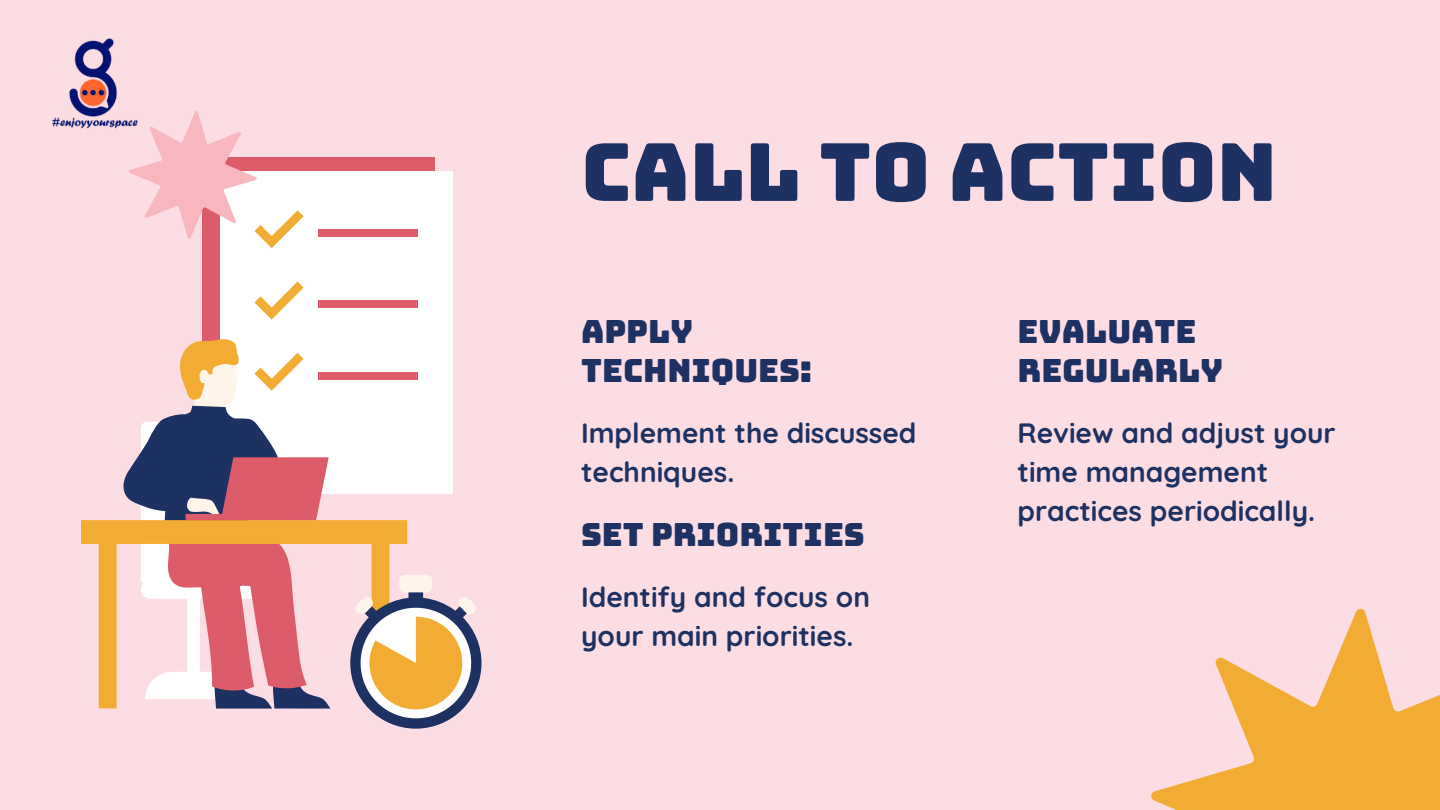
<style>
.page{position:relative;width:1440px;height:810px;background:#fcdde3}
.page>*{position:absolute;margin:0;border:0;box-sizing:border-box;transform-origin:0 0}
.t1{font:80px "Bungee";color:#1d3163}
.t2{font:32px/38.2px "Bungee";color:#1d3163}
.t3{font:700 28px/39px "Quicksand";color:#1d3163}
</style>
<div class="page">
<div style="left:202px;top:157px;width:233px;height:323px;background:#dc5c6a"></div>
<div style="left:220px;top:171px;width:232px;height:323px;background:#fff"></div>
<svg style="left:81px;top:520px;width:42px;height:188px"></svg>
<svg style="left:369px;top:597px;width:113px;height:132px"></svg>
<svg style="left:187px;top:210px;width:275px;height:499px"></svg>
<div style="left:318px;top:229px;width:100px;height:8px;background:#dc5c6a"></div>
<div style="left:318px;top:301px;width:100px;height:7px;background:#dc5c6a"></div>
<div style="left:318px;top:372px;width:100px;height:8px;background:#dc5c6a"></div>
<svg style="left:123px;top:348px;width:207px;height:361px"></svg>
<svg style="left:1151px;top:608px;width:289px;height:202px"></svg>
<svg style="left:129px;top:111px;width:128px;height:128px"></svg>
<img style="left:44px;top:32px;width:103px;height:100px;border-radius:24px">
<p class="t1" style="left:581px;top:132px;width:697px">CALL TO ACTION</p>
<p class="t2" style="left:581px;top:313px;width:233px">APPLY<br>TECHNIQUES:</p>
<h1 class="t3" style="left:581px;top:413px;width:337px">Implement the discussed techniques.</h1>
<h2 class="t2" style="left:581px;top:516px;width:285px">SET PRIORITIES</h2>
<p class="t3" style="left:581px;top:577px;width:290px">Identify and focus on your main priorities.</p>
<h2 class="t2" style="left:1018px;top:313px;width:207px">EVALUATE<br>REGULARLY</h2>
<p class="t3" style="left:1018px;top:413px;width:320px">Review and adjust your time management practices periodically.</p>
</div>
